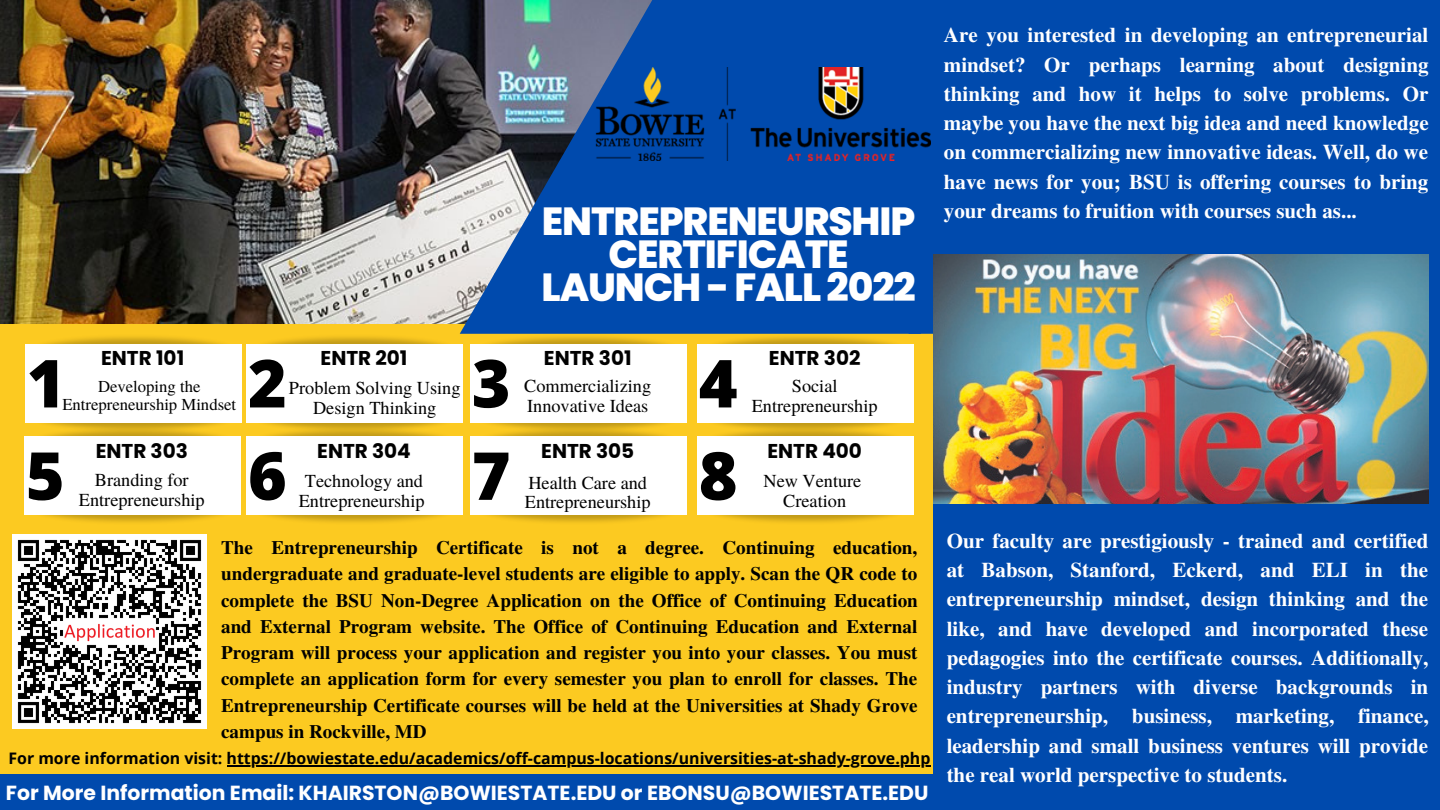
<style>
.page{position:relative;width:1440px;height:810px;background:#fcca21}
.page>*{position:absolute;margin:0;border:0;box-sizing:border-box;transform-origin:0 0}
.t1{font:800 66.3px "Open Sans";color:#000}
.t2{font:800 39.2px/33px "Poppins";letter-spacing:-.03em;color:#fff;text-align:center}
.t3{font:700 21px/29.2px "Te X Gyre Termes";color:#fff;text-align:justify}
.t4{font:700 20.4px "Poppins";color:#fff}
.t5{font:700 20px "Poppins";color:#000}
.t6{font:700 19.1px/26.2px "Te X Gyre Termes";color:#000;text-align:justify}
.t7{font:18.3px/19.5px "Te X Gyre Termes";color:#000;text-align:center}
.t8{font:16.7px/18px "Te X Gyre Termes";color:#000;text-align:center}
.t9{font:700 15.9px "Open Sans";color:#000}
</style>
<div class="page">
<img style="left:0;top:0;width:460px;height:324px">
<svg style="left:460px;top:0;width:224px;height:324px;background:#3d68a0"></svg>
<div style="left:684px;top:0;width:249px;height:334px;background:#004aad"></div>
<div style="left:933px;top:0;width:507px;height:810px;background:#004aad"></div>
<img style="left:933px;top:254px;width:496px;height:249px">
<img style="left:267px;top:325px;width:198px;height:19px">
<div style="left:246px;top:344px;width:217px;height:79px;background:#fff"></div>
<img style="left:465px;top:324px;width:453px;height:20px">
<div style="left:470px;top:344px;width:217px;height:79px;background:#fff"></div>
<div style="left:697px;top:344px;width:217px;height:79px;background:#fff"></div>
<div style="left:697px;top:436px;width:217px;height:79px;background:#fff"></div>
<div style="left:470px;top:436px;width:217px;height:79px;background:#fff"></div>
<div style="left:246px;top:436px;width:217px;height:79px;background:#fff"></div>
<img style="left:20px;top:515px;width:200px;height:21px">
<div style="left:24px;top:436px;width:217px;height:79px;background:#fff"></div>
<img style="left:46px;top:402px;width:196px;height:34px">
<img style="left:46px;top:337px;width:196px;height:28px">
<div style="left:25px;top:344px;width:216px;height:79px;background:#fff"></div>
<div style="left:0;top:774px;width:933px;height:36px;background:#004aad"></div>
<img style="left:13px;top:535px;width:193px;height:193px">
<img style="left:523px;top:67px;width:407px;height:93px">
<hr style="left:227px;top:766px;width:703px;height:1px;background:#000">
<h2 class="t2" style="left:542px;top:205px;width:376px">ENTREPRENEURSHIP<br>CERTIFICATE<br>LAUNCH - FALL 2022</h2>
<p class="t3" style="left:944px;top:20px;width:486px">Are you interested in developing an entrepreneurial mindset? Or perhaps learning about designing thinking and how it helps to solve problems. Or maybe you have the next big idea and need knowledge on commercializing new innovative ideas. Well, do we have news for you; BSU is offering courses to bring your dreams to fruition with courses such as...</p>
<p class="t5" style="left:101px;top:344px;width:85px">ENTR 101</p>
<p class="t8" style="left:62px;top:377px;width:175px">Developing the<br>Entrepreneurship Mindset</p>
<h1 class="t1" style="left:27px;top:337px;width:40px">1</h1>
<h1 class="t1" style="left:26px;top:429px;width:40px">5</h1>
<p class="t5" style="left:96px;top:437px;width:94px">ENTR 303</p>
<p class="t7" style="left:79px;top:470px;width:127px">Branding for<br>Entrepreneurship</p>
<p class="t5" style="left:321px;top:344px;width:88px">ENTR 201</p>
<p class="t5" style="left:544px;top:344px;width:89px">ENTR 301</p>
<p class="t7" style="left:524px;top:376px;width:128px;text-align:left">Commercializing<br>Innovative Ideas</p>
<h1 class="t1" style="left:248px;top:337px;width:40px">2</h1>
<h1 class="t1" style="left:472px;top:337px;width:40px">3</h1>
<h1 class="t1" style="left:699px;top:337px;width:40px">4</h1>
<p class="t7" style="left:289px;top:377px;width:173px">Problem Solving Using<br>Design Thinking</p>
<h1 class="t1" style="left:248px;top:429px;width:40px">6</h1>
<p class="t5" style="left:317px;top:437px;width:95px">ENTR 304</p>
<p class="t7" style="left:299px;top:471px;width:127px">Technology and<br>Entrepreneurship</p>
<h1 class="t1" style="left:472px;top:429px;width:40px">7</h1>
<p class="t5" style="left:541px;top:437px;width:95px">ENTR 305</p>
<p class="t7" style="left:528px;top:472px;width:120px">Health Care and</p>
<p class="t7" style="left:525px;top:491px;width:127px">Entrepreneurship</p>
<h1 class="t1" style="left:699px;top:429px;width:40px">8</h1>
<p class="t5" style="left:769px;top:344px;width:93px">ENTR 302</p>
<p class="t7" style="left:752px;top:376px;width:127px">Social<br>Entrepreneurship</p>
<p class="t5" style="left:767px;top:437px;width:96px">ENTR 400</p>
<p class="t7" style="left:764px;top:471px;width:99px">New Venture</p>
<p class="t7" style="left:783px;top:490px;width:64px">Creation</p>
<p class="t6" style="left:221px;top:534px;width:698px">The Entrepreneurship Certificate is not a degree. Continuing education, undergraduate and graduate-level students are eligible to apply. Scan the QR code to complete the BSU Non-Degree Application on the Office of Continuing Education and External Program website. The Office of Continuing Education and External Program will process your application and register you into your classes. You must complete an application form for every semester you plan to enroll for classes. The Entrepreneurship Certificate courses will be held at the Universities at Shady Grove campus in Rockville, MD</p>
<p class="t9" style="left:8px;top:747px;width:923px">For more information visit: https://bowiestate.edu/academics/off-campus-locations/universities-at-shady-grove.php</p>
<p class="t4" style="left:6px;top:779px;width:924px">For More Information Email: KHAIRSTON@BOWIESTATE.EDU or EBONSU@BOWIESTATE.EDU</p>
<p class="t3" style="left:947px;top:525px;width:483px">Our faculty are prestigiously - trained and certified at Babson, Stanford, Eckerd, and ELI in the entrepreneurship mindset, design thinking and the like, and have developed and incorporated these pedagogies into the certificate courses. Additionally, industry partners with diverse backgrounds in entrepreneurship, business, marketing, finance, leadership and small business ventures will provide the real world perspective to students.</p>
</div>
